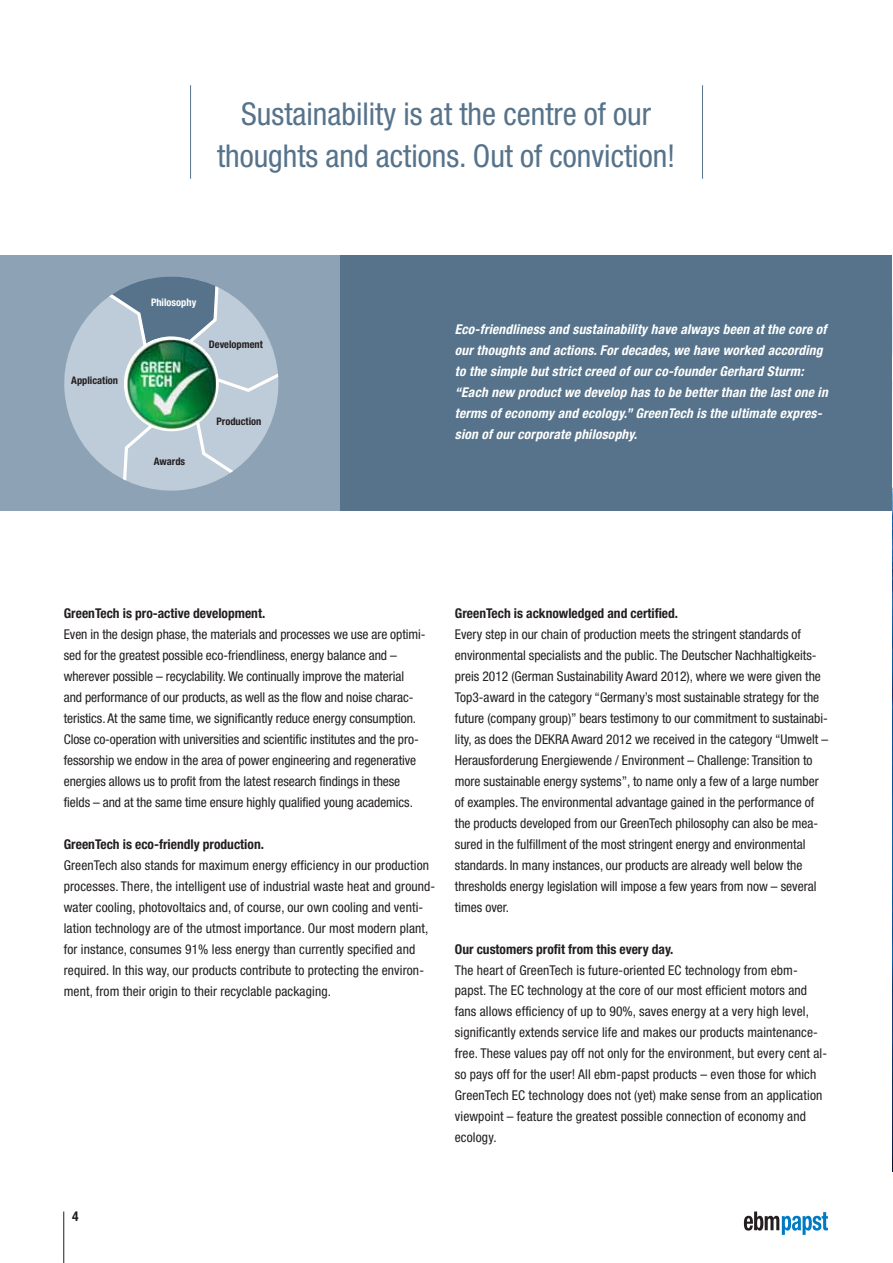
<style>
.page{position:relative;width:893px;height:1263px;background:#fff}
.page>*{position:absolute;margin:0;border:0;box-sizing:border-box;transform-origin:0 0}
.t1{font:condensed 31.5px/42px "Helvetica Neue LT";color:#56738b;text-align:center}
.t2{font:condensed 13.5px/21px "Helvetica Neue LT";color:#231f20}
.t3{font:italic 700 condensed 13.5px/21px "Helvetica Neue LT";letter-spacing:.015em;color:#fff}
.t4{font:700 condensed 13.5px "Helvetica Neue LT";color:#231f20}
.t5{font:700 condensed 10.35px "Helvetica Neue LT";color:#231f20}
.t6{font:700 condensed 10.35px "Helvetica Neue LT";color:#fff}
</style>
<div class="page">
<svg style="left:744px;top:1212px;width:84px;height:23px"></svg>
<hr style="left:63px;top:1212px;width:1px;height:51px;background:#231f20">
<div style="left:0;top:255px;width:344px;height:255px;background:#8ea2b6"></div>
<div style="left:340px;top:255px;width:553px;height:255px;background:#56738b"></div>
<hr style="left:190px;top:85px;width:1px;height:94px;background:#56738b">
<hr style="left:702px;top:85px;width:1px;height:94px;background:#56738b">
<img style="left:892px;top:255px;width:1px;height:916px">
<svg style="left:64px;top:301px;width:130px;height:190px;fill:#becbd8"></svg>
<svg style="left:104px;top:277px;width:174px;height:211px;background:#96b2b5"></svg>
<h1 class="t1" style="left:217px;top:95px;width:460px">Sustainability is at the centre of our thoughts and actions. Out of conviction!</h1>
<p class="t5" style="left:71px;top:374px;width:48px">Application</p>
<p class="t6" style="left:151px;top:296px;width:47px">Philosophy</p>
<p class="t5" style="left:209px;top:338px;width:55px">Development</p>
<p class="t5" style="left:154px;top:455px;width:33px">Awards</p>
<p class="t5" style="left:217px;top:415px;width:46px">Production</p>
<p class="t3" style="left:455px;top:320px;width:374px">Eco-friendliness and sustainability have always been at the core of our thoughts and actions. For decades, we have worked according to the simple but strict creed of our co-founder Gerhard Sturm: “Each new product we develop has to be better than the last one in terms of economy and ecology.” GreenTech is the ultimate expres&shy;sion of our corporate philosophy.</p>
<p class="t4" style="left:64px;top:608px;width:203px">GreenTech is pro-active development.</p>
<p class="t2" style="left:64px;top:624px;width:363px">Even in the design phase, the materials and processes we use are optimi&shy;sed for the greatest possible eco-friendliness, energy balance and – wherever possible – recyclability. We continually improve the material and performance of our products, as well as the flow and noise charac&shy;teristics. At the same time, we significantly reduce energy consumption.<br>Close co-operation with universities and scientific institutes and the pro&shy;fessorship we endow in the area of power engineering and regenerative energies allows us to profit from the latest research findings in these fields – and at the same time ensure highly qualified young academics.</p>
<p class="t4" style="left:64px;top:839px;width:202px">GreenTech is eco-friendly production.</p>
<p class="t2" style="left:64px;top:855px;width:373px">GreenTech also stands for maximum energy efficiency in our production processes. There, the intelligent use of industrial waste heat and ground&shy;water cooling, photovoltaics and, of course, our own cooling and venti&shy;lation technology are of the utmost importance. Our most modern plant, for instance, consumes 91% less energy than currently specified and required. In this way, our products contribute to protecting the environ&shy;ment, from their origin to their recyclable packaging.</p>
<p class="t4" style="left:455px;top:608px;width:225px">GreenTech is acknowledged and certified.</p>
<p class="t2" style="left:455px;top:624px;width:375px">Every step in our chain of production meets the stringent standards of environmental specialists and the public. The Deutscher Nachhaltigkeits&shy;preis 2012 (German Sustainability Award 2012), where we were given the Top3-award in the category “Germany’s most sustainable strategy for the future (company group)” bears testimony to our commitment to sustainabi&shy;lity, as does the DEKRA Award 2012 we received in the category “Umwelt – Herausforderung Energiewende / Environment – Challenge: Transition to more sustainable energy systems”, to name only a few of a large number of examples. The environmental advantage gained in the performance of the products developed from our GreenTech philosophy can also be mea&shy;sured in the fulfillment of the most stringent energy and environmental standards. In many instances, our products are already well below the thresholds energy legislation will impose a few years from now – several times over.</p>
<p class="t4" style="left:455px;top:944px;width:220px">Our customers profit from this every day.</p>
<p class="t2" style="left:455px;top:960px;width:374px">The heart of GreenTech is future-oriented EC technology from ebm&shy;papst. The EC technology at the core of our most efficient motors and fans allows efficiency of up to 90%, saves energy at a very high level, significantly extends service life and makes our products maintenance&shy;free. These values pay off not only for the environment, but every cent al&shy;so pays off for the user! All ebm-papst products – even those for which GreenTech EC technology does not (yet) make sense from an application viewpoint – feature the greatest possible connection of economy and ecology.</p>
<p class="t4" style="left:72px;top:1211px;width:8px">4</p>
</div>
